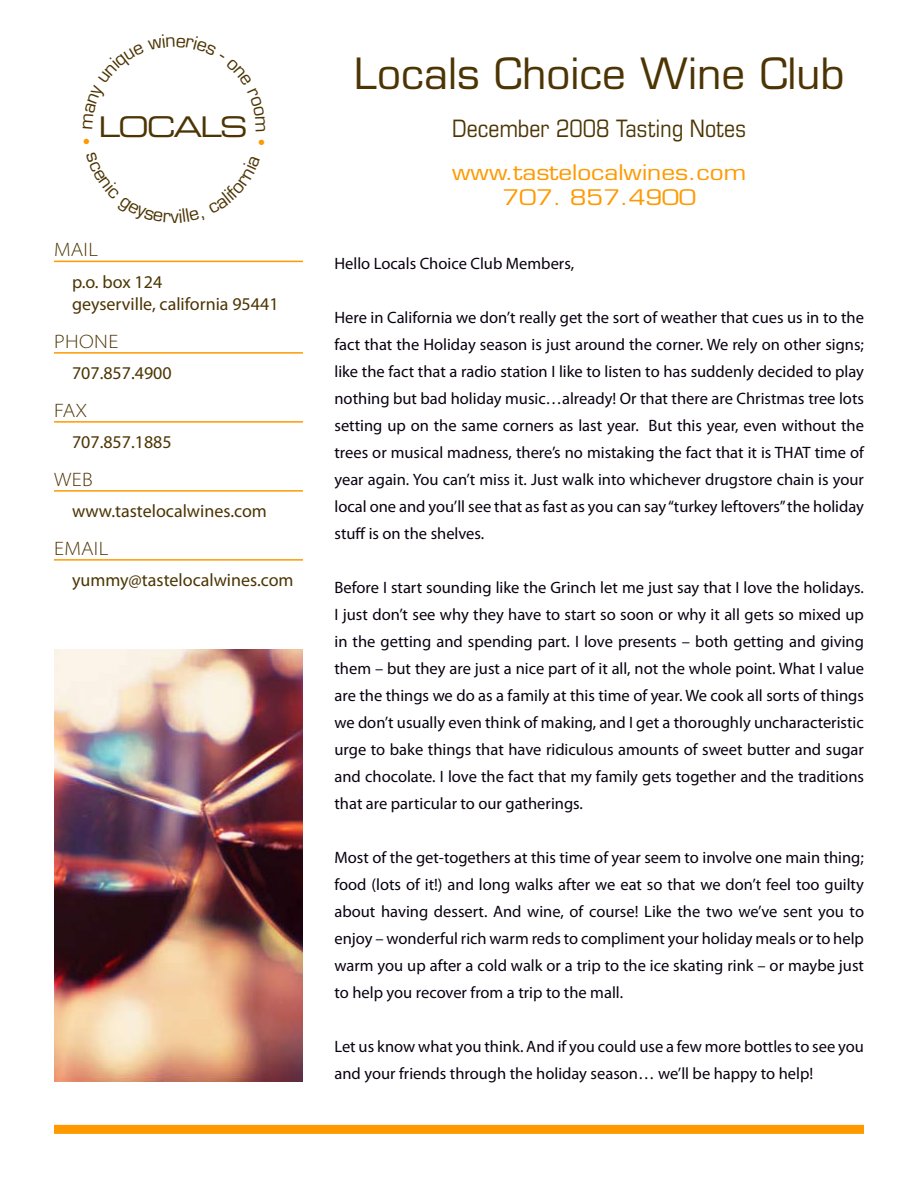
<style>
.page{position:relative;width:918px;height:1188px;background:#fff}
.page>*{position:absolute;margin:0;border:0;box-sizing:border-box;transform-origin:0 0}
.t1{font:42px "Eurostile";color:#4c3503}
.t2{font:28.5px "Eurostile Extended Two";letter-spacing:-.075em;color:#4c3503}
.t3{font:condensed 24px "Eurostile";color:#4c3503}
.t4{font:21px/25.2px "Eurostile";color:#fe9900;text-align:center;scale:1.16 1}
.t5{font:300 semi-expanded 19.5px "Myriad Pro";letter-spacing:.02em;color:#4c3503}
.t6{font:18px/22.5px "Myriad Pro";color:#4c3503}
.t7{font:16.5px/27px "Myriad Pro";color:#090010;text-align:justify}
</style>
<div class="page">
<div style="left:54px;top:1125px;width:810px;height:9px;background:#fe9900"></div>
<img style="left:54px;top:650px;width:249px;height:431px">
<hr style="left:54px;top:261px;width:249px;height:1px;background:#fe9900">
<hr style="left:54px;top:352px;width:249px;height:2px;background:#fe9900">
<hr style="left:54px;top:421px;width:249px;height:2px;background:#fe9900">
<hr style="left:54px;top:490px;width:249px;height:2px;background:#fe9900">
<hr style="left:54px;top:559px;width:249px;height:2px;background:#fe9900">
<h2 class="t2" style="left:98px;top:107px;width:151px">LOCALS</h2>
<p class="t5" style="left:54px;top:239px;width:45px">MAIL</p>
<p class="t6" style="left:72px;top:270px;width:208px">p.o. box 124<br>geyserville, california 95441</p>
<p class="t5" style="left:54px;top:330px;width:66px">PHONE</p>
<p class="t6" style="left:72px;top:362px;width:101px">707.857.4900</p>
<p class="t5" style="left:54px;top:399px;width:34px">FAX</p>
<p class="t6" style="left:72px;top:431px;width:101px">707.857.1885</p>
<p class="t5" style="left:54px;top:468px;width:40px">WEB</p>
<p class="t6" style="left:72px;top:500px;width:196px">www.tastelocalwines.com</p>
<p class="t5" style="left:54px;top:537px;width:56px">EMAIL</p>
<p class="t6" style="left:72px;top:569px;width:223px">yummy@tastelocalwines.com</p>
<h1 class="t1" style="left:354px;top:48px;width:492px">Locals Choice Wine Club</h1>
<h3 class="t3" style="left:452px;top:114px;width:296px">December 2008 Tasting Notes</h3>
<p class="t4" style="left:452px;top:160px;width:255px">www.tastelocalwines.com<br>707. 857.4900</p>
<p class="t7" style="left:334px;top:250px;width:241px">Hello Locals Choice Club Members,</p>
<p class="t7" style="left:334px;top:304px;width:531px">Here in California we don’t really get the sort of weather that cues us in to the fact that the Holiday season is just around the corner. We rely on other signs; like the fact that a radio station I like to listen to has suddenly decided to play nothing but bad holiday music…already! Or that there are Christmas tree lots setting up on the same corners as last year. But this year, even without the trees or musical madness, there’s no mistaking the fact that it is THAT time of year again. You can’t miss it. Just walk into whichever drugstore chain is your local one and you’ll see that as fast as you can say “turkey leftovers” the holiday stuff is on the shelves.</p>
<p class="t7" style="left:334px;top:574px;width:531px">Before I start sounding like the Grinch let me just say that I love the holidays.<br>I just don’t see why they have to start so soon or why it all gets so mixed up in the getting and spending part. I love presents – both getting and giving them – but they are just a nice part of it all, not the whole point. What I value are the things we do as a family at this time of year. We cook all sorts of things we don’t usually even think of making, and I get a thoroughly uncharacteristic urge to bake things that have ridiculous amounts of sweet butter and sugar and chocolate. I love the fact that my family gets together and the traditions that are particular to our gatherings.</p>
<p class="t7" style="left:334px;top:844px;width:531px">Most of the get-togethers at this time of year seem to involve one main thing; food (lots of it!) and long walks after we eat so that we don’t feel too guilty about having dessert. And wine, of course! Like the two we’ve sent you to enjoy – wonderful rich warm reds to compliment your holiday meals or to help warm you up after a cold walk or a trip to the ice skating rink – or maybe just to help you recover from a trip to the mall.</p>
<p class="t7" style="left:334px;top:1033px;width:531px">Let us know what you think. And if you could use a few more bottles to see you and your friends through the holiday season… we’ll be happy to help!</p>
</div>
